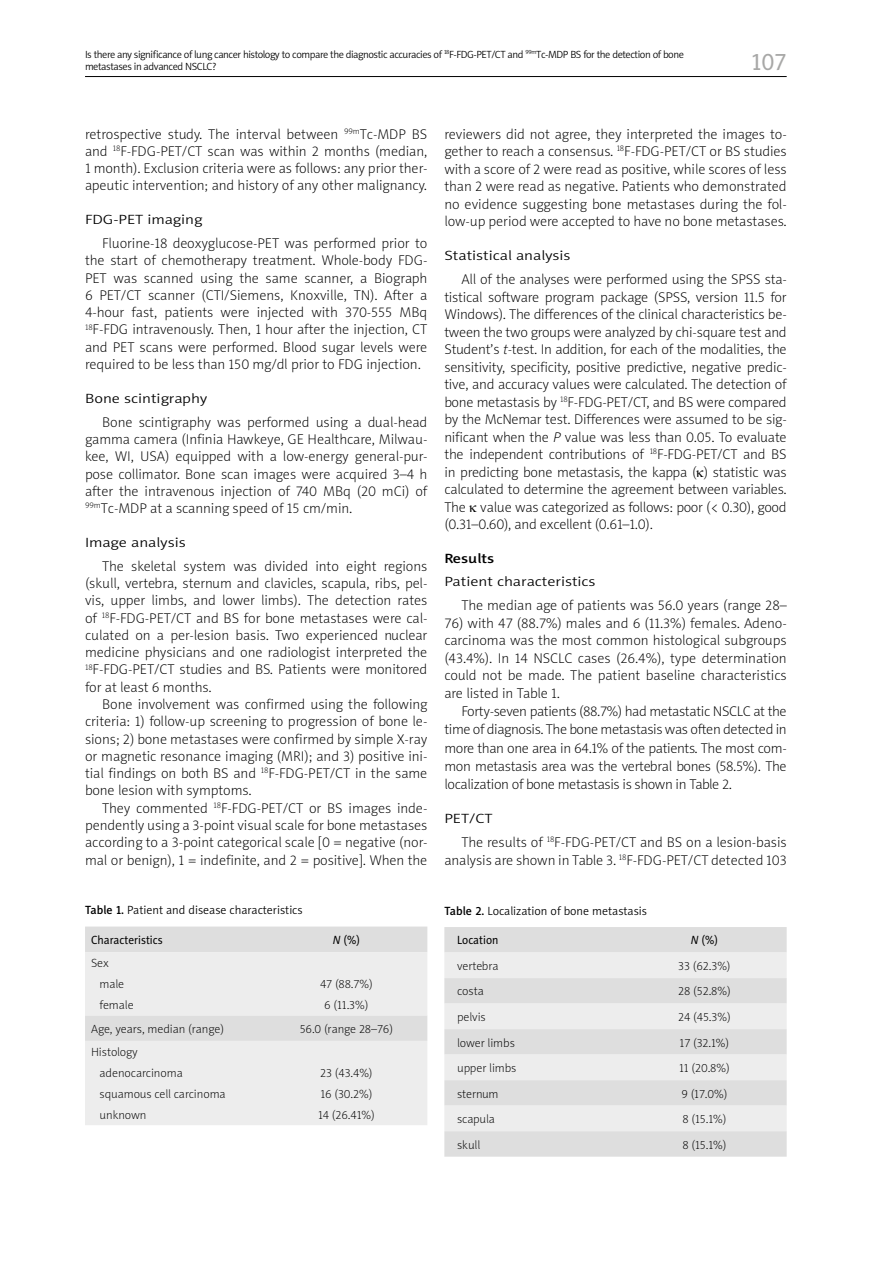
<style>
.page{position:relative;width:893px;height:1263px;background:#fff}
.page>*{position:absolute;margin:0;border:0;box-sizing:border-box;transform-origin:0 0}
.t1{font:24px "Naomi Sans EFNPS";color:#a8a8a7}
.t2{font:14.25px/17.2px "Naomi Sans EFNPS Thin";color:#000;text-align:justify}
.t3{font:13.5px "Naomi Sans EFNPS Light";color:#000;scale:1.2 1}
.t4{font:13.5px "Naomi Sans EFNPS Medium";color:#000;scale:1.2 1}
.t5{font:12px/21px "Naomi Sans EFNPS Thin";color:#000}
.t6{font:12px "Naomi Sans EFNPS Light";color:#000}
.t7{font:12px "Naomi Sans EFN";color:#000;scale:.95 1}
.t8{font:12px "Naomi Sans EFNPS";color:#000;scale:.95 1}
.t9{font:10.5px/12.6px "Naomi Sans EFNPS Light";letter-spacing:-.04em;color:#000}
.s1{font-family:"Naomi Sans EFNPS Medium"}
.s2{font-style:italic}
</style>
<div class="page">
<hr style="left:85px;top:76px;width:702px;height:1px;background:#000">
<div style="left:85px;top:926px;width:342px;height:26px;background:#dedede"></div>
<svg style="left:85px;top:952px;width:342px;height:173px;background:#eaeaea"></svg>
<div style="left:444px;top:927px;width:343px;height:230px;background:#dedede"></div>
<svg style="left:444px;top:952px;width:343px;height:179px;background:#e6e6e6"></svg>
<p class="t9" style="left:85px;top:48px;width:600px">Is there any significance of lung cancer histology to compare the diagnostic accuracies of <sup>18</sup>F-FDG-PET/CT and <sup>99m</sup>Tc-MDP BS for the detection of bone metastases in advanced NSCLC?</p>
<h1 class="t1" style="left:751px;top:48px;width:37px">107</h1>
<p class="t2" style="left:85px;top:125px;width:344px">retrospective study. The interval between <sup>99m</sup>Tc-MDP BS and <sup>18</sup>F-FDG-PET/CT scan was within 2 months (median, 1 month). Exclusion criteria were as follows: any prior ther&shy;apeutic intervention; and history of any other malignancy.</p>
<p class="t3" style="left:85px;top:212px;width:99px">FDG-PET imaging</p>
<p class="t2" style="left:85px;top:235px;width:344px;text-indent:17px">Fluorine-18 deoxyglucose-PET was performed prior to the start of chemotherapy treatment. Whole-body FDG-PET was scanned using the same scanner, a Biograph 6 PET/CT scanner (CTI/Siemens, Knoxville, TN). After a 4-hour fast, patients were injected with 370-555 MBq <sup>18</sup>F-FDG intravenously. Then, 1 hour after the injection, CT and PET scans were performed. Blood sugar levels were required to be less than 150 mg/dl prior to FDG injection.</p>
<p class="t3" style="left:85px;top:391px;width:103px">Bone scintigraphy</p>
<p class="t2" style="left:85px;top:413px;width:344px;text-indent:17px">Bone scintigraphy was performed using a dual-head gamma camera (Infinia Hawkeye, GE Healthcare, Milwau&shy;kee, WI, USA) equipped with a low-energy general-pur&shy;pose collimator. Bone scan images were acquired 3–4 h after the intravenous injection of 740 MBq (20 mCi) of <sup>99m</sup>Tc-MDP at a scanning speed of 15 cm/min.</p>
<p class="t3" style="left:85px;top:535px;width:85px">Image analysis</p>
<p class="t2" style="left:85px;top:557px;width:344px;text-indent:17px">The skeletal system was divided into eight regions (skull, vertebra, sternum and clavicles, scapula, ribs, pel&shy;vis, upper limbs, and lower limbs). The detection rates of <sup>18</sup>F-FDG-PET/CT and BS for bone metastases were cal&shy;culated on a per-lesion basis. Two experienced nuclear medicine physicians and one radiologist interpreted the <sup>18</sup>F-FDG-PET/CT studies and BS. Patients were monitored for at least 6 months.</p>
<p class="t2" style="left:85px;top:696px;width:344px;text-indent:17px">Bone involvement was confirmed using the following criteria: 1) follow-up screening to progression of bone le&shy;sions; 2) bone metastases were confirmed by simple X-ray or magnetic resonance imaging (MRI); and 3) positive ini&shy;tial findings on both BS and <sup>18</sup>F-FDG-PET/CT in the same bone lesion with symptoms.</p>
<p class="t2" style="left:85px;top:799px;width:344px;text-indent:17px">They commented <sup>18</sup>F-FDG-PET/CT or BS images inde&shy;pendently using a 3-point visual scale for bone metastases according to a 3-point categorical scale [0 = negative (nor&shy;mal or benign), 1 = indefinite, and 2 = positive]. When the</p>
<p class="t6" style="left:85px;top:903px;width:219px"><span class="s1">Table 1.</span> Patient and disease characteristics</p>
<p class="t7" style="left:91px;top:932px;width:77px">Characteristics</p>
<p class="t7" style="left:333px;top:932px;width:30px"><span class="s2">N</span> (%)</p>
<p class="t5" style="left:100px;top:953px;width:36px;text-indent:-9px">Sex male female</p>
<p class="t5" style="left:320px;top:974px;width:54px;text-align:center">47 (88.7%)<br>6 (11.3%)</p>
<p class="t5" style="left:91px;top:1018px;width:134px">Age, years, median (range)</p>
<p class="t5" style="left:300px;top:1018px;width:95px">56.0 (range 28–76)</p>
<p class="t5" style="left:100px;top:1042px;width:128px;text-indent:-9px">Histology<br>adenocarcinoma squamous cell carcinoma unknown</p>
<p class="t5" style="left:318px;top:1063px;width:58px">23 (43.4%)<br>16 (30.2%)<br>14 (26.41%)</p>
<p class="t2" style="left:444px;top:125px;width:344px">reviewers did not agree, they interpreted the images to&shy;gether to reach a consensus. <sup>18</sup>F-FDG-PET/CT or BS studies with a score of 2 were read as positive, while scores of less than 2 were read as negative. Patients who demonstrated no evidence suggesting bone metastases during the fol&shy;low-up period were accepted to have no bone metastases.</p>
<p class="t3" style="left:444px;top:248px;width:107px">Statistical analysis</p>
<p class="t2" style="left:444px;top:271px;width:344px;text-indent:17px">All of the analyses were performed using the SPSS sta&shy;tistical software program package (SPSS, version 11.5 for Windows). The differences of the clinical characteristics be&shy;tween the two groups were analyzed by chi-square test and Student’s <span class="s2">t</span>-test. In addition, for each of the modalities, the sensitivity, specificity, positive predictive, negative predic&shy;tive, and accuracy values were calculated. The detection of bone metastasis by <sup>18</sup>F-FDG-PET/CT, and BS were compared by the McNemar test. Differences were assumed to be sig&shy;nificant when the <span class="s2">P</span> value was less than 0.05. To evaluate the independent contributions of <sup>18</sup>F-FDG-PET/CT and BS in predicting bone metastasis, the kappa ( ) statistic was calculated to determine the agreement between variables.<br>The value was categorized as follows: poor (&lt; 0.30), good (0.31–0.60), and excellent (0.61–1.0).</p>
<p class="t4" style="left:444px;top:551px;width:43px">Results</p>
<p class="t3" style="left:444px;top:574px;width:128px">Patient characteristics</p>
<p class="t2" style="left:461px;top:597px;width:327px">The median age of patients was 56.0 years (range 28–</p>
<p class="t2" style="left:444px;top:614px;width:344px">76) with 47 (88.7%) males and 6 (11.3%) females. Adeno&shy;carcinoma was the most common histological subgroups (43.4%). In 14 NSCLC cases (26.4%), type determination could not be made. The patient baseline characteristics are listed in Table 1.</p>
<p class="t2" style="left:444px;top:702px;width:344px;line-height:18.3px;text-indent:17px">Forty-seven patients (88.7%) had metastatic NSCLC at the time of diagnosis. The bone metastasis was often detected in more than one area in 64.1% of the patients. The most com&shy;mon metastasis area was the vertebral bones (58.5%). The localization of bone metastasis is shown in Table 2.</p>
<p class="t3" style="left:444px;top:811px;width:42px">PET/CT</p>
<p class="t2" style="left:444px;top:834px;width:344px;text-align:right">The results of <sup>18</sup>F-FDG-PET/CT and BS on a lesion-basis analysis are shown in Table 3. <sup>18</sup>F-FDG-PET/CT detected 103</p>
<p class="t6" style="left:444px;top:904px;width:204px"><span class="s1">Table 2.</span> Localization of bone metastasis</p>
<p class="t8" style="left:457px;top:933px;width:45px">Location</p>
<p class="t8" style="left:691px;top:933px;width:30px"><span class="s2">N</span> (%)</p>
<p class="t5" style="left:457px;top:955px;width:43px">vertebra</p>
<p class="t5" style="left:678px;top:955px;width:54px">33 (62.3%)</p>
<p class="t5" style="left:457px;top:981px;width:28px">costa</p>
<p class="t5" style="left:678px;top:981px;width:54px">28 (52.8%)</p>
<p class="t5" style="left:457px;top:1006px;width:30px">pelvis</p>
<p class="t5" style="left:678px;top:1006px;width:54px">24 (45.3%)</p>
<p class="t5" style="left:457px;top:1032px;width:59px">lower limbs</p>
<p class="t5" style="left:680px;top:1032px;width:51px">17 (32.1%)</p>
<p class="t5" style="left:457px;top:1057px;width:61px">upper limbs</p>
<p class="t5" style="left:679px;top:1057px;width:52px">11 (20.8%)</p>
<p class="t5" style="left:457px;top:1083px;width:43px">sternum</p>
<p class="t5" style="left:681px;top:1083px;width:47px">9 (17.0%)</p>
<p class="t5" style="left:457px;top:1108px;width:39px">scapula</p>
<p class="t5" style="left:682px;top:1108px;width:45px">8 (15.1%)</p>
<p class="t5" style="left:457px;top:1134px;width:25px">skull</p>
<p class="t5" style="left:682px;top:1134px;width:45px">8 (15.1%)</p>
</div>
